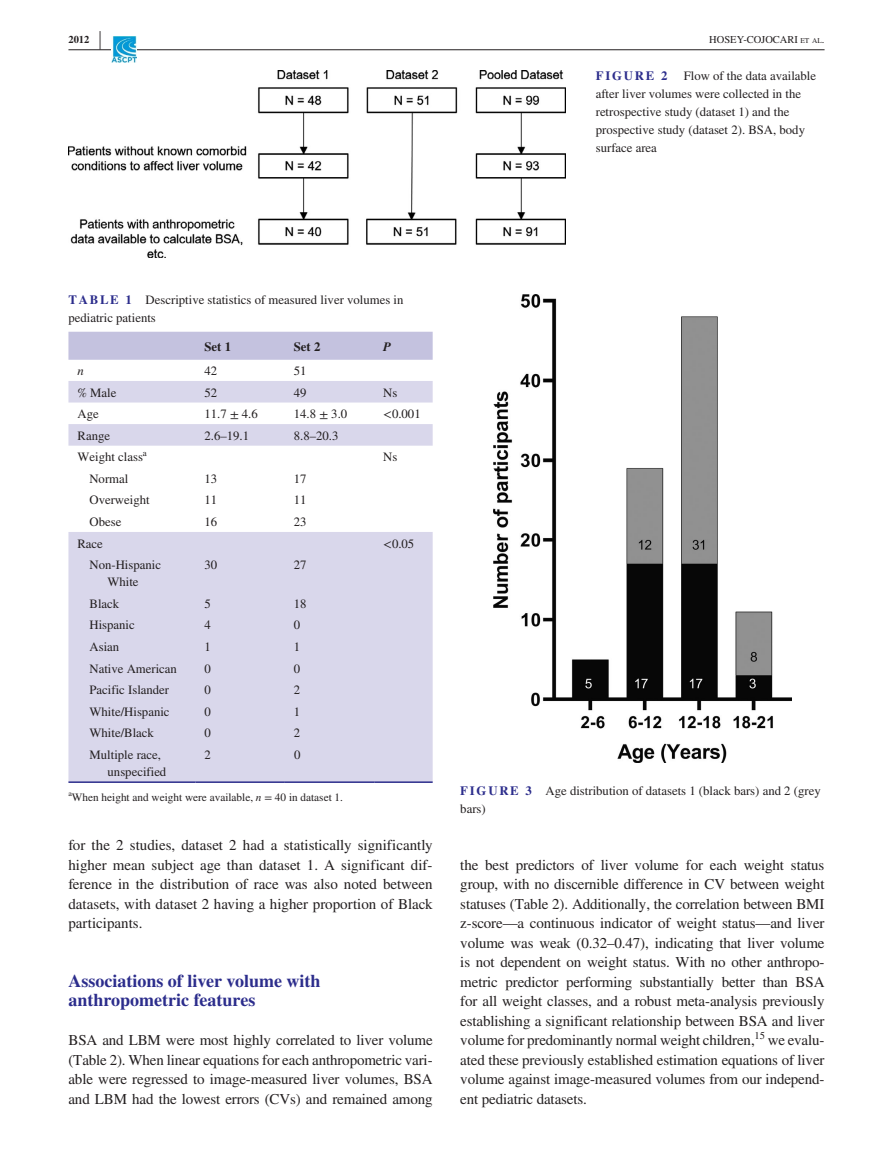
<style>
.page{position:relative;width:893px;height:1174px;background:#fff}
.page>*{position:absolute;margin:0;border:0;box-sizing:border-box;transform-origin:0 0}
.t1{font:700 25.95px "STIX";color:#231f20;scale:.36 1}
.t2{font:700 18px/19.5px "STIX";color:#2c2d8c}
.t3{font:15px/19.5px "STIX";letter-spacing:-.01em;color:#231f20;text-align:justify}
.t4{font:12.75px/18px "STIX";color:#231f20}
.t5{font:700 12.75px "STIX";color:#231f20}
.t6{font:700 12.75px "STIX";letter-spacing:.14em;color:#2c2d8c}
.t7{font:italic 700 12.75px "STIX";color:#231f20}
.t8{font:italic 12.75px "STIX";color:#231f20}
.t9{font:11.25px "STIX";color:#231f20}
.t10{font:10.5px "STIX";color:#231f20}
.t11{font:700 10.5px "STIX";color:#231f20}
.t12{font:10.5px "STIX";color:#231f20}
.t13{font:7.8px "STIX";color:#231f20}
.s1{font-size:7.35px}
.s2{font-weight:700;color:#2c2d8c}
.s3{font-style:italic}
</style>
<div class="page">
<hr style="left:68px;top:49px;width:756px;height:1px;background:#231f20">
<img style="left:111px;top:37px;width:26px;height:25px">
<img style="left:68px;top:70px;width:498px;height:187px">
<div style="left:68px;top:332px;width:365px;height:28px;background:#c4c2df"></div>
<svg style="left:68px;top:381px;width:365px;height:400px;fill:#d9d7eb"></svg>
<hr style="left:68px;top:781px;width:127px;height:2px;background:#2c2d8c">
<hr style="left:195px;top:781px;width:90px;height:2px;background:#2c2d8c">
<hr style="left:285px;top:781px;width:89px;height:2px;background:#2c2d8c">
<hr style="left:374px;top:781px;width:59px;height:2px;background:#2c2d8c">
<img style="left:494px;top:294px;width:297px;height:468px">
<p class="t11" style="left:68px;top:33px;width:22px">2012</p>
<h1 class="t1" style="left:99px;top:25px;width:7px">|</h1>
<p class="t10" style="left:709px;top:32px;width:117px">HOSEY-COJOCARI <span class="s1">et al</span>.</p>
<p class="t6" style="left:596px;top:68px;width:73px">FIGURE 2</p>
<p class="t4" style="left:596px;top:67px;width:222px;text-indent:88px">Flow of the data available after liver volumes were collected in the retrospective study (dataset 1) and the prospective study (dataset 2). BSA, body surface area</p>
<p class="t4" style="left:68px;top:291px;width:336px"><span class="s2">TABLE 1</span> Descriptive statistics of measured liver volumes in pediatric patients</p>
<p class="t5" style="left:204px;top:339px;width:28px">Set 1</p>
<p class="t5" style="left:294px;top:339px;width:28px">Set 2</p>
<p class="t7" style="left:383px;top:338px;width:9px">P</p>
<p class="t8" style="left:77px;top:362px;width:8px">n</p>
<p class="t4" style="left:204px;top:362px;width:14px">42</p>
<p class="t4" style="left:294px;top:362px;width:14px">51</p>
<p class="t4" style="left:77px;top:384px;width:40px">% Male</p>
<p class="t4" style="left:204px;top:384px;width:14px">52</p>
<p class="t4" style="left:294px;top:384px;width:14px">49</p>
<p class="t4" style="left:383px;top:384px;width:16px">Ns</p>
<p class="t4" style="left:77px;top:406px;width:23px">Age</p>
<p class="t4" style="left:204px;top:406px;width:55px">11.7 ± 4.6</p>
<p class="t4" style="left:294px;top:406px;width:55px">14.8 ± 3.0</p>
<p class="t4" style="left:383px;top:406px;width:39px">&lt;0.001</p>
<p class="t4" style="left:77px;top:427px;width:34px">Range</p>
<p class="t4" style="left:205px;top:427px;width:46px">2.6–19.1</p>
<p class="t4" style="left:294px;top:427px;width:46px">8.8–20.3</p>
<p class="t4" style="left:77px;top:449px;width:71px">Weight class<sup>a</sup></p>
<p class="t4" style="left:383px;top:449px;width:16px">Ns</p>
<p class="t4" style="left:89px;top:470px;width:40px">Normal</p>
<p class="t4" style="left:204px;top:470px;width:14px">13</p>
<p class="t4" style="left:294px;top:470px;width:14px">17</p>
<p class="t4" style="left:89px;top:492px;width:62px">Overweight</p>
<p class="t4" style="left:204px;top:492px;width:14px">11</p>
<p class="t4" style="left:294px;top:492px;width:14px">11</p>
<p class="t4" style="left:89px;top:513px;width:33px">Obese</p>
<p class="t4" style="left:204px;top:513px;width:14px">16</p>
<p class="t4" style="left:294px;top:513px;width:14px">23</p>
<p class="t4" style="left:77px;top:535px;width:27px">Race</p>
<p class="t4" style="left:383px;top:535px;width:33px">&lt;0.05</p>
<p class="t4" style="left:89px;top:557px;width:73px;line-height:17.2px;text-align:center">Non-Hispanic<br>White</p>
<p class="t4" style="left:204px;top:556px;width:14px">30</p>
<p class="t4" style="left:294px;top:556px;width:14px">27</p>
<p class="t4" style="left:89px;top:595px;width:31px">Black</p>
<p class="t4" style="left:205px;top:595px;width:8px">5</p>
<p class="t4" style="left:294px;top:595px;width:14px">18</p>
<p class="t4" style="left:90px;top:617px;width:47px">Hispanic</p>
<p class="t4" style="left:205px;top:617px;width:8px">4</p>
<p class="t4" style="left:294px;top:617px;width:8px">0</p>
<p class="t4" style="left:90px;top:638px;width:31px">Asian</p>
<p class="t4" style="left:205px;top:638px;width:8px">1</p>
<p class="t4" style="left:294px;top:638px;width:8px">1</p>
<p class="t4" style="left:90px;top:660px;width:89px">Native American</p>
<p class="t4" style="left:205px;top:660px;width:8px">0</p>
<p class="t4" style="left:294px;top:660px;width:8px">0</p>
<p class="t4" style="left:90px;top:681px;width:81px">Pacific Islander</p>
<p class="t4" style="left:205px;top:681px;width:8px">0</p>
<p class="t4" style="left:294px;top:681px;width:8px">2</p>
<p class="t4" style="left:90px;top:703px;width:82px">White/Hispanic</p>
<p class="t4" style="left:205px;top:703px;width:8px">0</p>
<p class="t4" style="left:294px;top:703px;width:8px">1</p>
<p class="t4" style="left:90px;top:725px;width:66px">White/Black</p>
<p class="t4" style="left:205px;top:725px;width:8px">0</p>
<p class="t4" style="left:294px;top:725px;width:8px">2</p>
<p class="t4" style="left:108px;top:747px;width:60px;line-height:17.2px;text-indent:-18px">Multiple race, unspecified</p>
<p class="t4" style="left:205px;top:746px;width:8px">2</p>
<p class="t4" style="left:294px;top:746px;width:8px">0</p>
<p class="t13" style="left:68px;top:788px;width:5px">a</p>
<p class="t9" style="left:72px;top:789px;width:273px">When height and weight were available, <span class="s3">n</span> = 40 in dataset 1.</p>
<p class="t4" style="left:460px;top:782px;width:362px"><span class="s2">FIGURE 3</span> Age distribution of datasets 1 (black bars) and 2 (grey bars)</p>
<p class="t3" style="left:68px;top:836px;width:366px">for the 2 studies, dataset 2 had a statistically significantly higher mean subject age than dataset 1. A significant dif&shy;ference in the distribution of race was also noted between datasets, with dataset 2 having a higher proportion of Black participants.</p>
<p class="t2" style="left:68px;top:971px;width:254px">Associations of liver volume with anthropometric features</p>
<p class="t3" style="left:68px;top:1031px;width:366px">BSA and LBM were most highly correlated to liver volume (Table 2). When linear equations for each anthropometric vari&shy;able were regressed to image-measured liver volumes, BSA and LBM had the lowest errors (CVs) and remained among</p>
<p class="t3" style="left:460px;top:856px;width:366px">the best predictors of liver volume for each weight status group, with no discernible difference in CV between weight statuses (Table 2). Additionally, the correlation between BMI z-score—a continuous indicator of weight status—and liver volume was weak (0.32–0.47), indicating that liver volume is not dependent on weight status. With no other anthropo&shy;metric predictor performing substantially better than BSA for all weight classes, and a robust meta-analysis previously establishing a significant relationship between BSA and liver volume for predominantly normal weight children,</p>
<p class="t12" style="left:755px;top:1028px;width:12px">15</p>
<p class="t3" style="left:460px;top:1031px;width:366px;text-indent:307px">we evalu&shy;ated these previously established estimation equations of liver volume against image-measured volumes from our independ&shy;ent pediatric datasets.</p>
</div>
